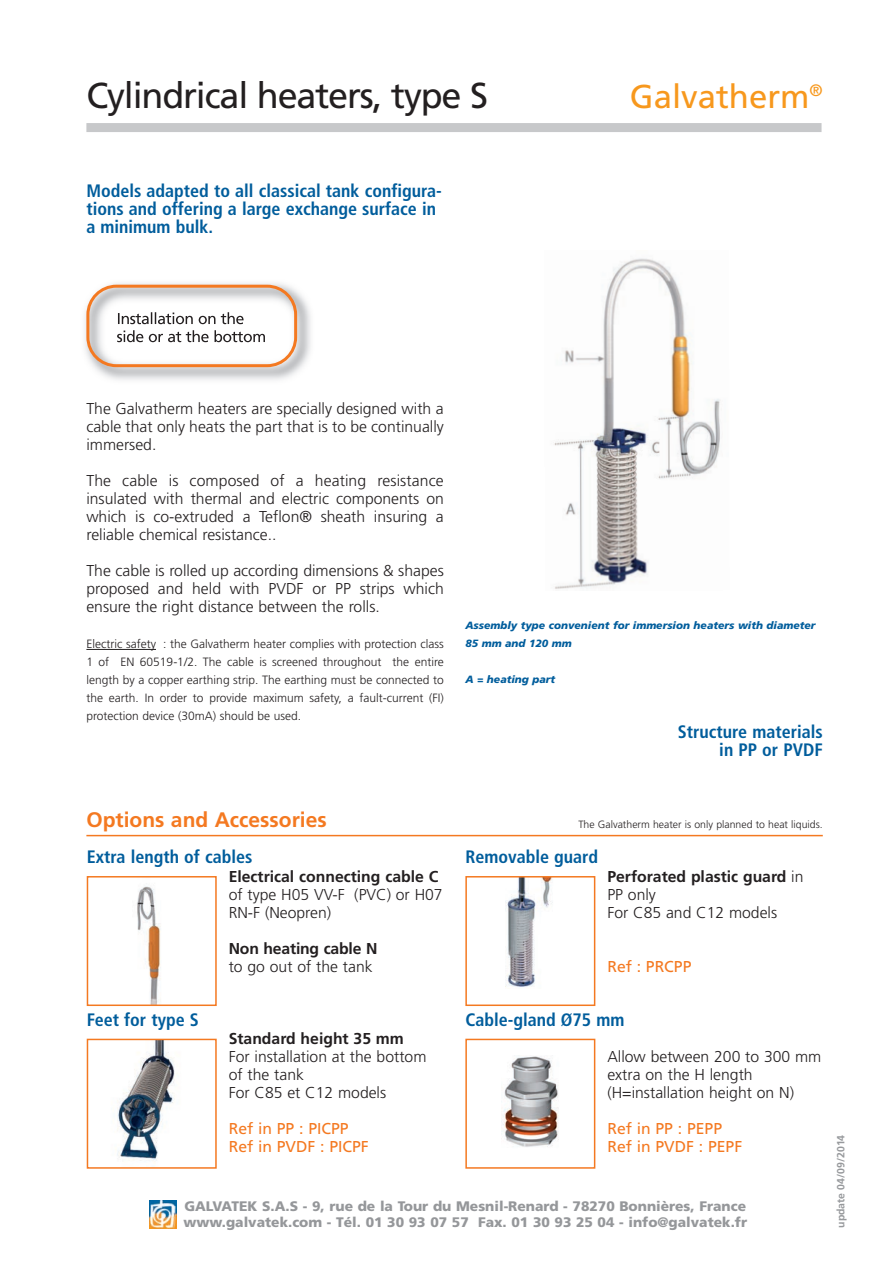
<style>
.page{position:relative;width:893px;height:1263px;background:#fff}
.page>*{position:absolute;margin:0;border:0;box-sizing:border-box;transform-origin:0 0}
.t1{font:36px "Frutiger";letter-spacing:-.035em;color:#231f20}
.t2{font:33px "Frutiger";color:#f7981d}
.t3{font:700 21px "Frutiger";color:#f47921}
.t4{font:700 condensed 18px/18px "Frutiger";color:#005d9c}
.t5{font:300 15.75px/18px "Frutiger";color:#231f20}
.t6{font:15.75px/18px "Frutiger";color:#f47921}
.t7{font:700 15.75px "Frutiger";color:#231f20}
.t8{font:900 13.8px/16.5px "Frutiger";color:#95979a}
.t9{font:300 12px/18px "Frutiger";color:#231f20;text-align:justify}
.t10{font:italic 900 10.5px/18px "Frutiger";color:#005d9c}
.t11{font:300 10.5px "Frutiger";color:#231f20}
.t12{font:700 10.5px "Frutiger";color:#97999c}
.s1{font-weight:700}
</style>
<div class="page">
<div style="left:86px;top:123px;width:735px;height:9px;background:#c7c8ca"></div>
<img style="left:149px;top:1201px;width:28px;height:28px">
<hr style="left:86px;top:649px;width:70px;height:1px;background:#231f20">
<img style="left:85px;top:283px;width:226px;height:97px">
<svg style="left:86px;top:285px;width:211px;height:82px"></svg>
<img style="left:554px;top:258px;width:167px;height:331px">
<img style="left:137px;top:886px;width:24px;height:117px">
<div style="left:87px;top:876px;width:130px;height:130px;border:2px solid #f47921"></div>
<img style="left:506px;top:879px;width:47px;height:108px">
<div style="left:465px;top:876px;width:130px;height:130px;border:2px solid #f47921"></div>
<img style="left:117px;top:1042px;width:58px;height:120px">
<div style="left:87px;top:1039px;width:130px;height:130px;border:2px solid #f47921"></div>
<img style="left:501px;top:1056px;width:58px;height:91px">
<div style="left:465px;top:1039px;width:130px;height:130px;border:2px solid #f47921"></div>
<hr style="left:86px;top:835px;width:737px;height:1px;background:#f47921">
<h1 class="t1" style="left:86px;top:81px;width:403px">Cylindrical heaters, type S</h1>
<p class="t4" style="left:86px;top:184px;width:357px">Models adapted to all classical tank configura&shy;tions and offering a large exchange surface in a minimum bulk.</p>
<h2 class="t2" style="left:630px;top:83px;width:194px">Galvatherm<sup>®</sup></h2>
<p class="t5" style="left:86px;top:401px;width:359px;text-align:justify">The Galvatherm heaters are specially designed with a cable that only heats the part that is to be continually immersed.</p>
<p class="t5" style="left:86px;top:473px;width:359px;text-align:justify">The cable is composed of a heating resistance insulated with thermal and electric components on which is co-extruded a Teflon® sheath insuring a reliable chemical resistance..</p>
<p class="t5" style="left:86px;top:563px;width:359px;text-align:justify">The cable is rolled up according dimensions &amp; shapes proposed and held with PVDF or PP strips which ensure the right distance between the rolls.</p>
<p class="t9" style="left:86px;top:636px;width:359px">Electric safety : the Galvatherm heater complies with protection class 1 of EN 60519-1/2. The cable is screened throughout the entire length by a copper earthing strip. The earthing must be connected to the earth. In order to provide maximum safety, a fault-current (FI) protection device (30mA) should be used.</p>
<p class="t10" style="left:465px;top:617px;width:352px">Assembly type convenient for immersion heaters with diameter<br>85 mm and 120 mm</p>
<p class="t10" style="left:465px;top:671px;width:91px">A = heating part</p>
<p class="t4" style="left:678px;top:724px;width:147px;text-align:right">Structure materials in PP or PVDF</p>
<h3 class="t3" style="left:86px;top:811px;width:242px">Options and Accessories</h3>
<p class="t4" style="left:87px;top:849px;width:167px">Extra length of cables</p>
<p class="t7" style="left:229px;top:870px;width:211px">Electrical connecting cable C</p>
<p class="t5" style="left:229px;top:887px;width:215px">of type H05 VV-F (PVC) or H07<br>RN-F (Neopren)</p>
<p class="t7" style="left:229px;top:942px;width:150px">Non heating cable N</p>
<p class="t5" style="left:229px;top:959px;width:145px">to go out of the tank</p>
<p class="t4" style="left:87px;top:1012px;width:114px">Feet for type S</p>
<p class="t7" style="left:229px;top:1032px;width:177px">Standard height 35 mm</p>
<p class="t5" style="left:229px;top:1049px;width:199px">For installation at the bottom of the tank<br>For C85 et C12 models</p>
<p class="t6" style="left:229px;top:1121px;width:142px">Ref in PP : PICPP<br>Ref in PVDF : PICPF</p>
<p class="t11" style="left:578px;top:820px;width:246px">The Galvatherm heater is only planned to heat liquids.</p>
<p class="t4" style="left:465px;top:849px;width:134px">Removable guard</p>
<p class="t5" style="left:607px;top:869px;width:198px"><span class="s1">Perforated plastic guard</span> in<br>PP only<br>For C85 and C12 models</p>
<p class="t6" style="left:607px;top:959px;width:86px">Ref : PRCPP</p>
<p class="t4" style="left:465px;top:1012px;width:161px">Cable-gland Ø75 mm</p>
<p class="t5" style="left:607px;top:1049px;width:215px">Allow between 200 to 300 mm extra on the H length (H=installation height on N)</p>
<p class="t6" style="left:607px;top:1121px;width:136px">Ref in PP : PEPP<br>Ref in PVDF : PEPF</p>
<p class="t8" style="left:183px;top:1199px;width:565px">GALVATEK S.A.S - 9, rue de la Tour du Mesnil-Renard - 78270 Bonnières, France www.galvatek.com - Tél. 01 30 93 07 57 Fax. 01 30 93 25 04 - info@galvatek.fr</p>
<p class="t12" style="left:836px;top:1228px;width:95px;rotate:-90deg">update 04/09/2014</p>
</div>
